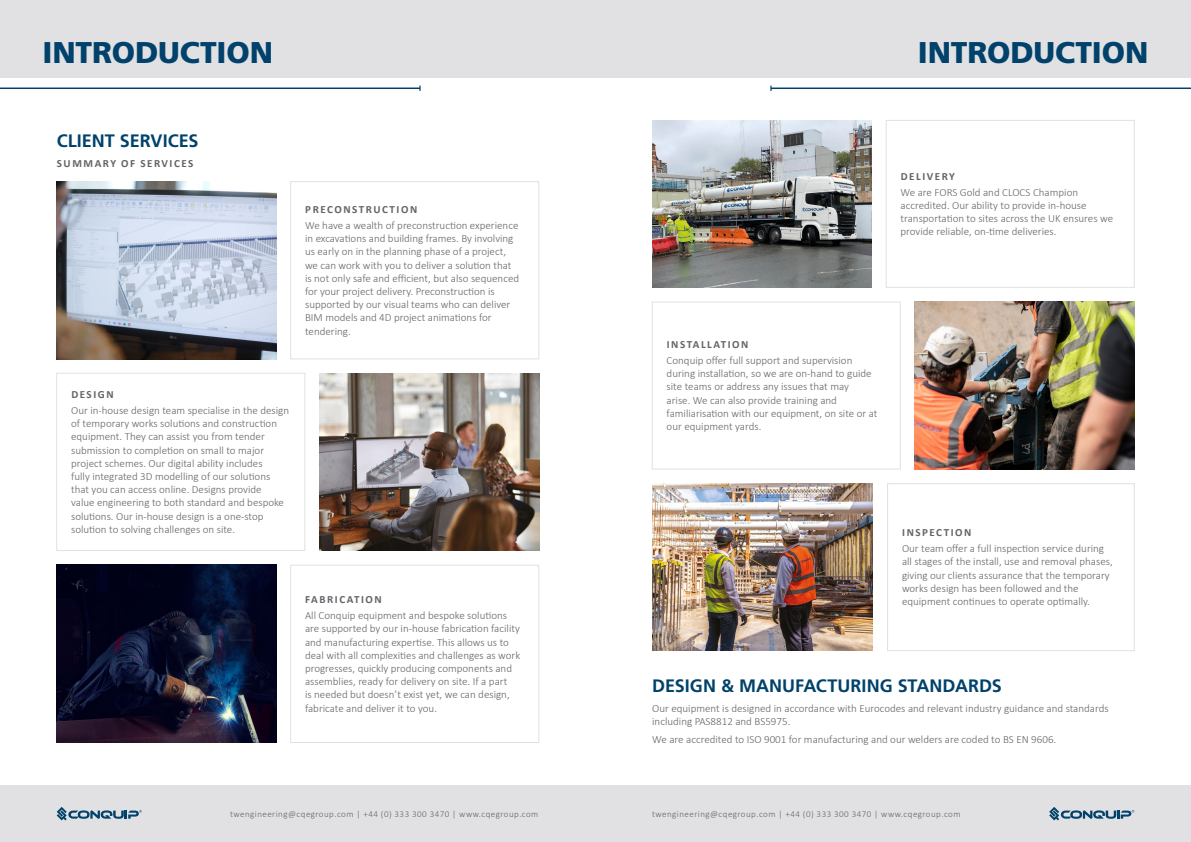
<style>
.page{position:relative;width:1191px;height:842px;background:#fff}
.page>*{position:absolute;margin:0;border:0;box-sizing:border-box;transform-origin:0 0}
.t1{font:900 30px "Frutiger LT Std";letter-spacing:-.005em;color:#00426b}
.t2{font:700 18px "Frutiger LT Std";color:#00426b}
.t3{font:300 11px/13.2px "Calibri";color:#636469}
.t4{font:700 11px "Calibri";letter-spacing:.14em;color:#636469}
.t5{font:300 9px "Calibri";letter-spacing:.05em;color:#636469}
</style>
<div class="page">
<div style="left:0;top:785px;width:1191px;height:57px;background:#e1e1e3"></div>
<svg style="left:1049px;top:807px;width:85px;height:13px"></svg>
<svg style="left:57px;top:807px;width:85px;height:13px"></svg>
<div style="left:0;top:0;width:1191px;height:78px;background:#e1e1e3"></div>
<hr style="left:0;top:88px;width:420px;height:1px;background:#00426b">
<hr style="left:771px;top:88px;width:420px;height:1px;background:#00426b">
<div style="left:290px;top:181px;width:249px;height:178px;border:1px solid #e1e1e3"></div>
<div style="left:290px;top:565px;width:249px;height:178px;border:1px solid #e1e1e3"></div>
<div style="left:56px;top:373px;width:249px;height:178px;border:1px solid #e1e1e3"></div>
<img style="left:56px;top:181px;width:220px;height:178px">
<img style="left:652px;top:120px;width:220px;height:168px">
<img style="left:319px;top:373px;width:220px;height:178px">
<img style="left:914px;top:302px;width:220px;height:167px">
<img style="left:56px;top:565px;width:220px;height:177px">
<img style="left:653px;top:483px;width:219px;height:168px">
<div style="left:886px;top:120px;width:248px;height:168px;border:1px solid #e1e1e3"></div>
<div style="left:887px;top:483px;width:247px;height:168px;border:1px solid #e1e1e3"></div>
<div style="left:652px;top:302px;width:248px;height:167px;border:1px solid #e1e1e3"></div>
<h1 class="t1" style="left:43px;top:35px;width:232px">INTRODUCTION</h1>
<h1 class="t1" style="left:918px;top:35px;width:232px">INTRODUCTION</h1>
<h2 class="t2" style="left:57px;top:130px;width:143px">CLIENT SERVICES</h2>
<p class="t4" style="left:57px;top:156px;width:138px">SUMMARY OF SERVICES</p>
<p class="t4" style="left:305px;top:201px;width:113px">PRECONSTRUCTION</p>
<p class="t3" style="left:305px;top:219px;width:216px">We have a wealth of preconstruction experience in excavations and building frames. By involving us early on in the planning phase of a project, we can work with you to deliver a solution that is not only safe and efficient, but also sequenced for your project delivery. Preconstruction is supported by our visual teams who can deliver BIM models and 4D project animations for tendering.</p>
<p class="t4" style="left:71px;top:386px;width:44px">DESIGN</p>
<p class="t3" style="left:71px;top:404px;width:219px">Our in-house design team specialise in the design of temporary works solutions and construction equipment. They can assist you from tender submission to completion on small to major project schemes. Our digital ability includes<br>fully integrated 3D modelling of our solutions that you can access online. Designs provide<br>value engineering to both standard and bespoke solutions. Our in-house design is a one-stop solution to solving challenges on site.</p>
<p class="t4" style="left:305px;top:592px;width:78px">FABRICATION</p>
<p class="t3" style="left:305px;top:609px;width:217px">All Conquip equipment and bespoke solutions are supported by our in-house fabrication facility and manufacturing expertise. This allows us to deal with all complexities and challenges as work progresses, quickly producing components and assemblies, ready for delivery on site. If a part<br>is needed but doesn’t exist yet, we can design, fabricate and deliver it to you.</p>
<p class="t4" style="left:900px;top:168px;width:56px">DELIVERY</p>
<p class="t3" style="left:900px;top:185px;width:214px">We are FORS Gold and CLOCS Champion accredited. Our ability to provide in-house transportation to sites across the UK ensures we provide reliable, on-time deliveries.</p>
<p class="t4" style="left:667px;top:337px;width:83px">INSTALLATION</p>
<p class="t3" style="left:666px;top:354px;width:212px">Conquip offer full support and supervision during installation, so we are on-hand to guide site teams or address any issues that may<br>arise. We can also provide training and familiarisation with our equipment, on site or at our equipment yards.</p>
<p class="t4" style="left:902px;top:525px;width:71px">INSPECTION</p>
<p class="t3" style="left:902px;top:542px;width:212px">Our team offer a full inspection service during all stages of the install, use and removal phases, giving our clients assurance that the temporary works design has been followed and the equipment continues to operate optimally.</p>
<h2 class="t2" style="left:652px;top:675px;width:351px">DESIGN &amp; MANUFACTURING STANDARDS</h2>
<p class="t3" style="left:652px;top:702px;width:458px">Our equipment is designed in accordance with Eurocodes and relevant industry guidance and standards including PAS8812 and BS5975.</p>
<p class="t3" style="left:652px;top:732px;width:405px">We are accredited to ISO 9001 for manufacturing and our welders are coded to BS EN 9606.</p>
<p class="t5" style="left:230px;top:808px;width:310px">twengineering@cqegroup.com | +44 (0) 333 300 3470 | www.cqegroup.com</p>
<p class="t5" style="left:652px;top:808px;width:310px">twengineering@cqegroup.com | +44 (0) 333 300 3470 | www.cqegroup.com</p>
</div>
